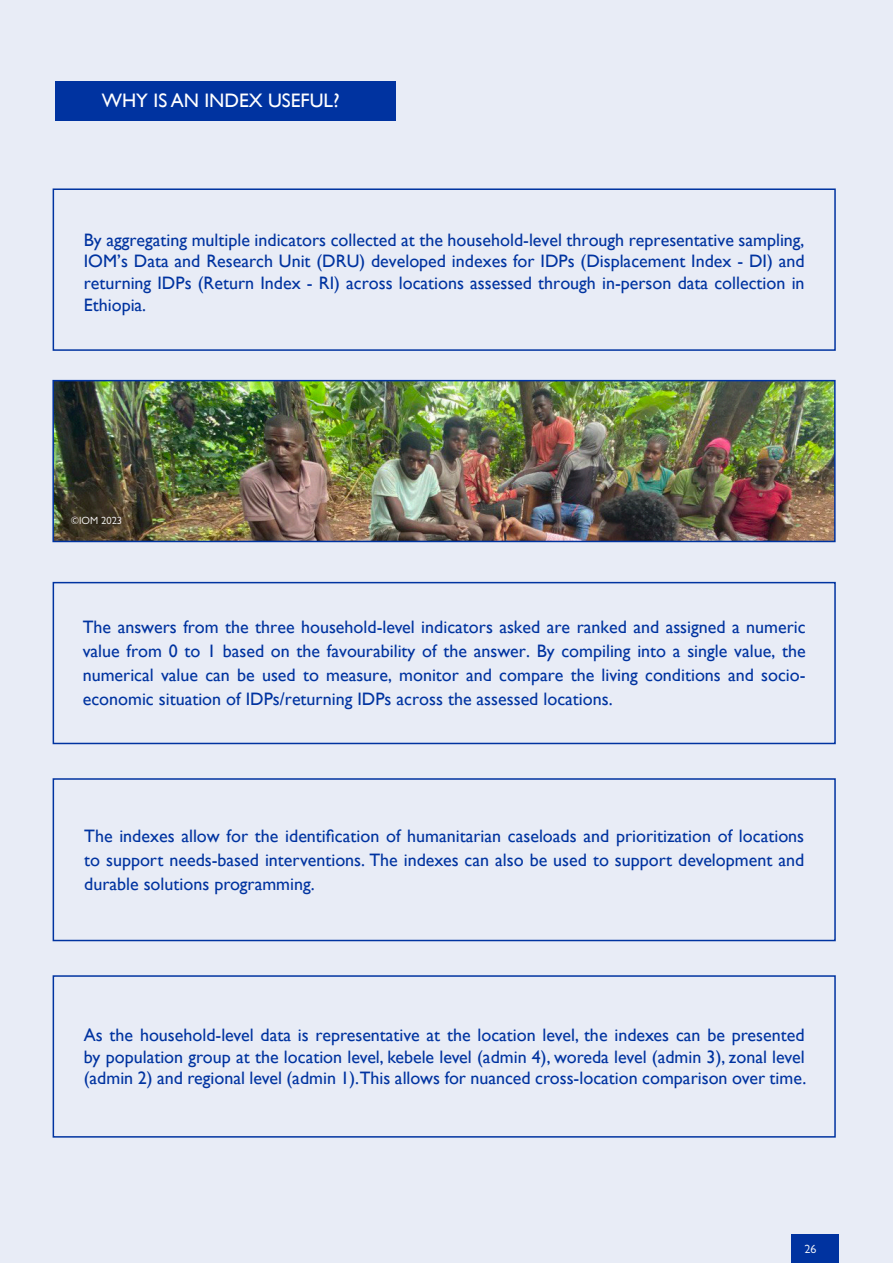
<style>
.page{position:relative;width:893px;height:1263px;background:#e8ecf6}
.page>*{position:absolute;margin:0;border:0;box-sizing:border-box;transform-origin:0 0}
.HEADER_GILL_SANS{font:19.5px "Gill Sans";color:#fff}
.Paragraph_Style_10{font:18px/21.6px "Gill Sans";color:#0033a0;text-align:justify}
.t1{font:12px "Gill Sans Nova";color:#fff}
.t2{font:10.5px "Gill Sans Nova";color:#fff}
</style>
<div class="page">
<div style="left:55px;top:81px;width:340px;height:39px;background:#0033a0"></div>
<svg style="left:52px;top:188px;width:784px;height:163px"></svg>
<svg style="left:52px;top:975px;width:784px;height:163px"></svg>
<svg style="left:52px;top:581px;width:784px;height:164px"></svg>
<svg style="left:52px;top:778px;width:784px;height:164px"></svg>
<img style="left:52px;top:379px;width:784px;height:164px">
<div style="left:792px;top:1234px;width:47px;height:29px;background:#0033a0"></div>
<p class="HEADER_GILL_SANS" style="left:102px;top:89px;width:239px">WHY IS AN INDEX USEFUL?</p>
<p class="Paragraph_Style_10" style="left:84px;top:229px;width:722px">By aggregating multiple indicators collected at the household-level through representative sampling, IOM’s Data and Research Unit (DRU) developed indexes for IDPs (Displacement Index - DI) and returning IDPs (Return Index - RI) across locations assessed through in-person data collection in Ethiopia.</p>
<p class="t2" style="left:71px;top:514px;width:53px">©IOM 2023</p>
<p class="Paragraph_Style_10" style="left:83px;top:615px;width:724px;line-height:24px">The answers from the three household-level indicators asked are ranked and assigned a numeric value from 0 to 1 based on the favourability of the answer. By compiling into a single value, the numerical value can be used to measure, monitor and compare the living conditions and socio&shy;economic situation of IDPs/returning IDPs across the assessed locations.</p>
<p class="Paragraph_Style_10" style="left:84px;top:824px;width:722px;line-height:24px">The indexes allow for the identification of humanitarian caseloads and prioritization of locations to support needs-based interventions. The indexes can also be used to support development and durable solutions programming.</p>
<p class="Paragraph_Style_10" style="left:84px;top:1024px;width:724px">As the household-level data is representative at the location level, the indexes can be presented by population group at the location level, kebele level (admin 4), woreda level (admin 3), zonal level (admin 2) and regional level (admin 1).This allows for nuanced cross-location comparison over time.</p>
<p class="t1" style="left:804px;top:1241px;width:13px">26</p>
</div>
